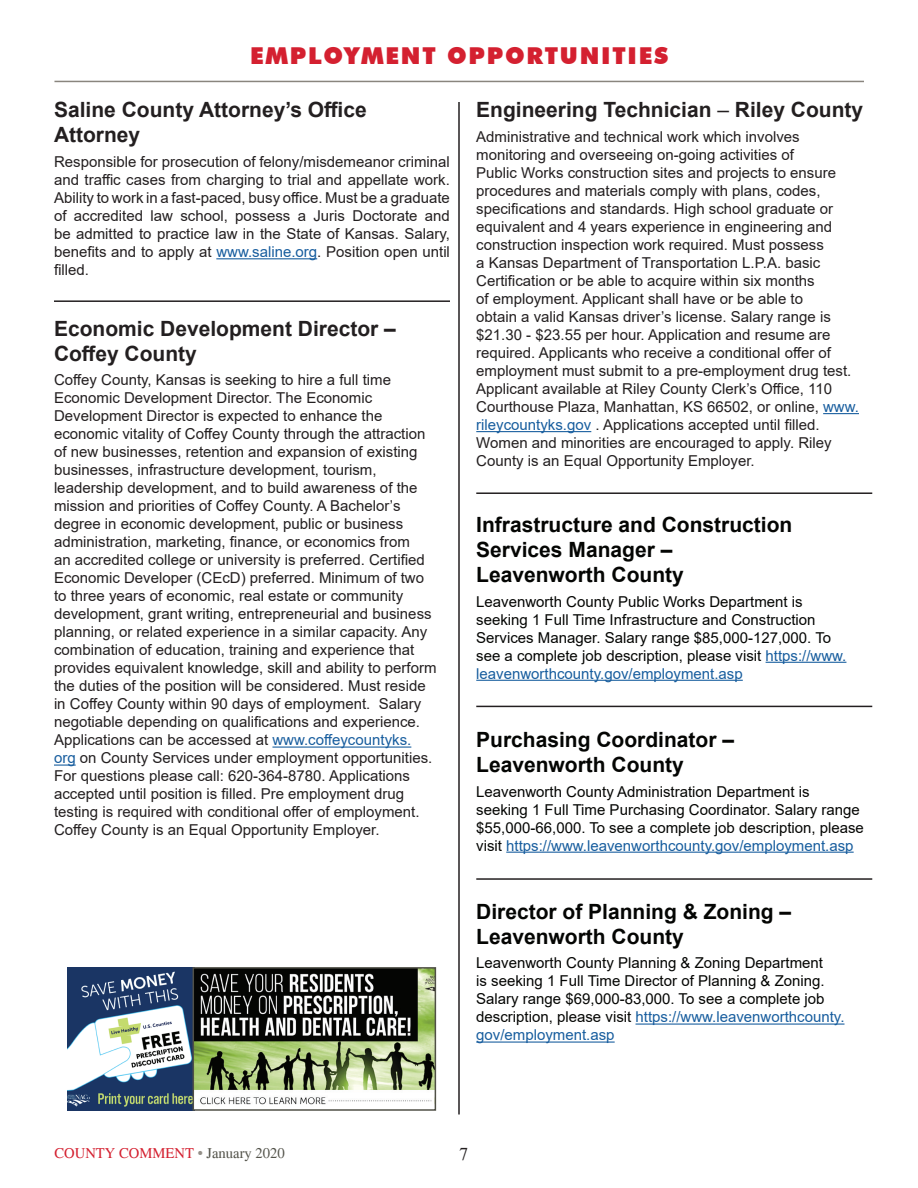
<style>
.page{position:relative;width:918px;height:1188px;background:#fff}
.page>*{position:absolute;margin:0;border:0;box-sizing:border-box;transform-origin:0 0}
.t1{font:900 23.25px "Futura BT";letter-spacing:.075em;color:#d42030}
.t2{font:700 21px/25.2px "Arial";color:#040503}
.t3{font:700 21px/25.2px "Arial";color:#231f20}
.t4{font:18px "Times New Roman";color:#231f20}
.t5{font:15px/18px "Arial";color:#231f20}
.t6{font:15px/18px "Arial";color:#040503}
.t7{font:14.7px "Times";color:#d42030}
.s1{color:#175d9e}
.s2{font-weight:400}
.s3{color:#949089}
.s4{color:#53534a}
</style>
<div class="page">
<img style="left:67px;top:967px;width:126px;height:144px">
<img style="left:196px;top:970px;width:237px;height:135px">
<div style="left:193px;top:967px;width:243px;height:144px;border:2px solid #505047"></div>
<hr style="left:216px;top:258px;width:101px;height:1px;background:#175d9e">
<hr style="left:54px;top:81px;width:810px;height:1px;background:#89857e">
<hr style="left:458px;top:102px;width:2px;height:1012px;background:#231f20">
<hr style="left:54px;top:300px;width:396px;height:2px;background:#231f20">
<hr style="left:272px;top:747px;width:139px;height:1px;background:#175d9e">
<svg style="left:54px;top:765px;width:22px;height:1px"></svg>
<hr style="left:823px;top:413px;width:36px;height:1px;background:#175d9e">
<hr style="left:476px;top:431px;width:115px;height:1px;background:#175d9e">
<hr style="left:766px;top:662px;width:80px;height:1px;background:#175d9e">
<hr style="left:476px;top:680px;width:267px;height:1px;background:#175d9e">
<hr style="left:506px;top:852px;width:348px;height:1px;background:#175d9e">
<hr style="left:636px;top:1024px;width:209px;height:1px;background:#175d9e">
<hr style="left:476px;top:1042px;width:139px;height:1px;background:#175d9e">
<hr style="left:476px;top:492px;width:396px;height:2px;background:#231f20">
<hr style="left:476px;top:706px;width:396px;height:1px;background:#231f20">
<hr style="left:476px;top:878px;width:396px;height:2px;background:#231f20">
<h1 class="t1" style="left:250px;top:42px;width:420px">EMPLOYMENT OPPORTUNITIES</h1>
<h2 class="t3" style="left:54px;top:98px;width:314px">Saline County Attorney’s Office<br>Attorney</h2>
<p class="t5" style="left:54px;top:153px;width:397px;text-align:justify">Responsible for prosecution of felony/misdemeanor criminal and traffic cases from charging to trial and appellate work.<br>Ability to work in a fast-paced, busy office. Must be a graduate of accredited law school, possess a Juris Doctorate and be admitted to practice law in the State of Kansas. Salary, benefits and to apply at <span class="s1">www.saline.org</span>. Position open until filled.</p>
<h2 class="t3" style="left:54px;top:316px;width:343px">Economic Development Director –<br>Coffey County</h2>
<p class="t5" style="left:54px;top:371px;width:384px">Coffey County, Kansas is seeking to hire a full time Economic Development Director. The Economic Development Director is expected to enhance the economic vitality of Coffey County through the attraction of new businesses, retention and expansion of existing businesses, infrastructure development, tourism, leadership development, and to build awareness of the mission and priorities of Coffey County. A Bachelor’s degree in economic development, public or business administration, marketing, finance, or economics from<br>an accredited college or university is preferred. Certified Economic Developer (CEcD) preferred. Minimum of two to three years of economic, real estate or community development, grant writing, entrepreneurial and business planning, or related experience in a similar capacity. Any combination of education, training and experience that provides equivalent knowledge, skill and ability to perform the duties of the position will be considered. Must reside in Coffey County within 90 days of employment. Salary negotiable depending on qualifications and experience.<br>Applications can be accessed at <span class="s1">www.coffeycountyks. org</span> on County Services under employment opportunities.<br>For questions please call: 620-364-8780. Applications accepted until position is filled. Pre employment drug testing is required with conditional offer of employment.<br>Coffey County is an Equal Opportunity Employer.</p>
<h2 class="t3" style="left:476px;top:98px;width:389px">Engineering Technician <span class="s2">–</span> Riley County</h2>
<p class="t5" style="left:476px;top:128px;width:384px">Administrative and technical work which involves monitoring and overseeing on-going activities of<br>Public Works construction sites and projects to ensure procedures and materials comply with plans, codes, specifications and standards. High school graduate or equivalent and 4 years experience in engineering and construction inspection work required. Must possess<br>a Kansas Department of Transportation L.P.A. basic Certification or be able to acquire within six months<br>of employment. Applicant shall have or be able to<br>obtain a valid Kansas driver’s license. Salary range is $21.30 - $23.55 per hour. Application and resume are required. Applicants who receive a conditional offer of employment must submit to a pre-employment drug test.<br>Applicant available at Riley County Clerk’s Office, 110<br>Courthouse Plaza, Manhattan, KS 66502, or online, <span class="s1">www. rileycountyks.gov</span> . Applications accepted until filled.<br>Women and minorities are encouraged to apply. Riley County is an Equal Opportunity Employer.</p>
<h2 class="t2" style="left:476px;top:512px;width:318px">Infrastructure and Construction<br>Services Manager –<br>Leavenworth County</h2>
<p class="t6" style="left:476px;top:592px;width:372px">Leavenworth County Public Works Department is seeking 1 Full Time Infrastructure and Construction Services Manager. Salary range $85,000-127,000. To see a complete job description, please visit <span class="s1">https://www. leavenworthcounty.gov/employment.asp</span></p>
<h2 class="t2" style="left:476px;top:727px;width:259px">Purchasing Coordinator –<br>Leavenworth County</h2>
<p class="t6" style="left:476px;top:782px;width:389px">Leavenworth County Administration Department is seeking 1 Full Time Purchasing Coordinator. Salary range $55,000-66,000. To see a complete job description, please visit <span class="s1">https://www.leavenworthcounty.gov/employment.asp</span></p>
<h2 class="t2" style="left:476px;top:899px;width:317px">Director of Planning &amp; Zoning –<br>Leavenworth County</h2>
<p class="t6" style="left:476px;top:954px;width:370px">Leavenworth County Planning &amp; Zoning Department<br>is seeking 1 Full Time Director of Planning &amp; Zoning.<br>Salary range $69,000-83,000. To see a complete job description, please visit <span class="s1">https://www.leavenworthcounty. gov/employment.asp</span></p>
<p class="t7" style="left:54px;top:1144px;width:232px">COUNTY COMMENT <span class="s3">•</span> <span class="s4">January 2020</span></p>
<p class="t4" style="left:459px;top:1141px;width:10px">7</p>
</div>
